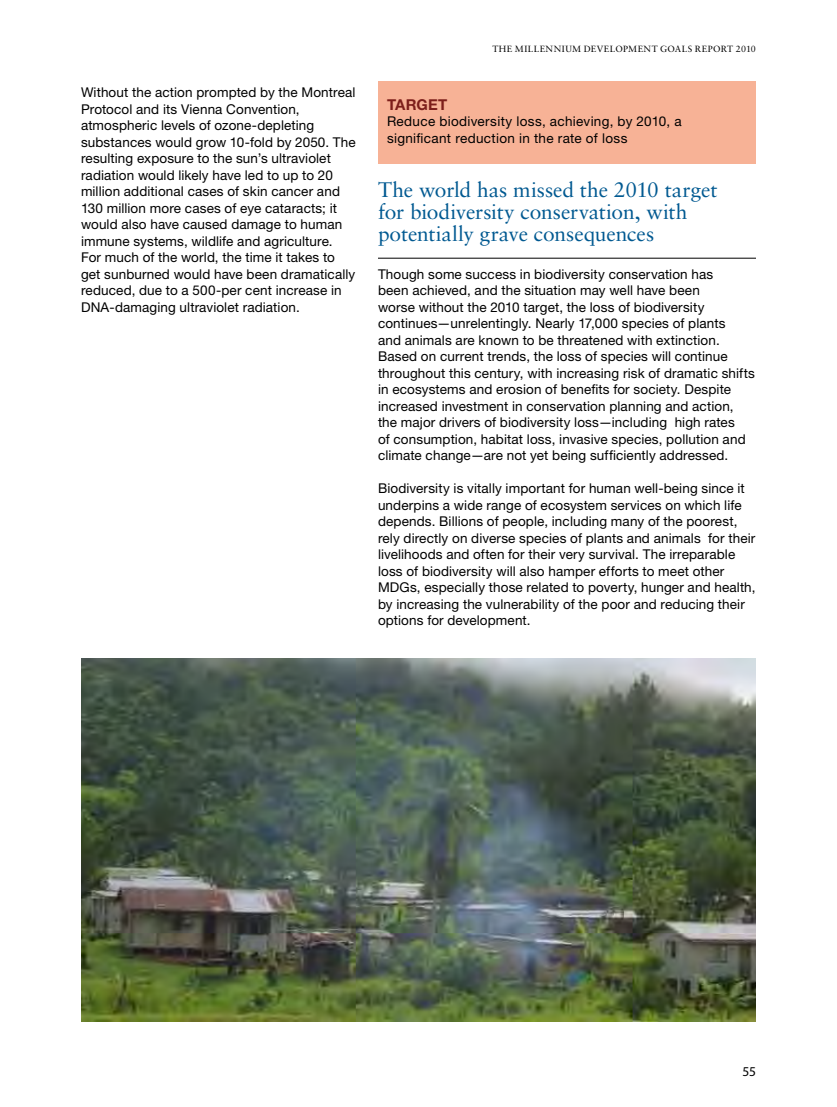
<style>
.page{position:relative;width:837px;height:1107px;background:#fff}
.page>*{position:absolute;margin:0;border:0;box-sizing:border-box;transform-origin:0 0}
.t1{font:21px/22.5px "Sabon LT Std";letter-spacing:-.005em;color:#005991}
.t2{font:700 15px "Helvetica Neue LT Std";letter-spacing:.015em;color:#7d1f1b}
.t3{font:13.5px/16.5px "Helvetica Neue LT Std";letter-spacing:.01em;color:#000}
.t4{font:13.5px "Myriad Pro";color:#000}
.t5{font:9px "Sabon LT Std";letter-spacing:.045em;color:#000}
</style>
<div class="page">
<hr style="left:378px;top:258px;width:378px;height:1px;background:#000">
<div style="left:378px;top:81px;width:378px;height:83px;background:#f7b296"></div>
<img style="left:81px;top:658px;width:675px;height:364px">
<p class="t5" style="left:492px;top:43px;width:265px">The Millennium Development Goals Report 2010</p>
<p class="t3" style="left:81px;top:84px;width:276px">Without the action prompted by the Montreal Protocol and its Vienna Convention, atmospheric levels of ozone-depleting substances would grow 10-fold by 2050. The resulting exposure to the sun’s ultraviolet radiation would likely have led to up to 20 million additional cases of skin cancer and 130 million more cases of eye cataracts; it would also have caused damage to human immune systems, wildlife and agriculture.<br>For much of the world, the time it takes to get sunburned would have been dramatically reduced, due to a 500-per cent increase in DNA-damaging ultraviolet radiation.</p>
<p class="t2" style="left:387px;top:95px;width:61px">TARGET</p>
<p class="t3" style="left:387px;top:113px;width:296px">Reduce biodiversity loss, achieving, by 2010, a significant reduction in the rate of loss</p>
<h1 class="t1" style="left:378px;top:178px;width:341px">The world has missed the 2010 target for biodiversity conservation, with potentially grave consequences</h1>
<p class="t3" style="left:378px;top:266px;width:378px">Though some success in biodiversity conservation has<br>been achieved, and the situation may well have been<br>worse without the 2010 target, the loss of biodiversity continues—unrelentingly. Nearly 17,000 species of plants<br>and animals are known to be threatened with extinction.<br>Based on current trends, the loss of species will continue throughout this century, with increasing risk of dramatic shifts in ecosystems and erosion of benefits for society. Despite increased investment in conservation planning and action, the major drivers of biodiversity loss—including high rates<br>of consumption, habitat loss, invasive species, pollution and climate change—are not yet being sufficiently addressed.</p>
<p class="t3" style="left:378px;top:480px;width:379px">Biodiversity is vitally important for human well-being since it underpins a wide range of ecosystem services on which life depends. Billions of people, including many of the poorest, rely directly on diverse species of plants and animals for their livelihoods and often for their very survival. The irreparable loss of biodiversity will also hamper efforts to meet other MDGs, especially those related to poverty, hunger and health, by increasing the vulnerability of the poor and reducing their options for development.</p>
<p class="t4" style="left:743px;top:1064px;width:15px">55</p>
</div>
